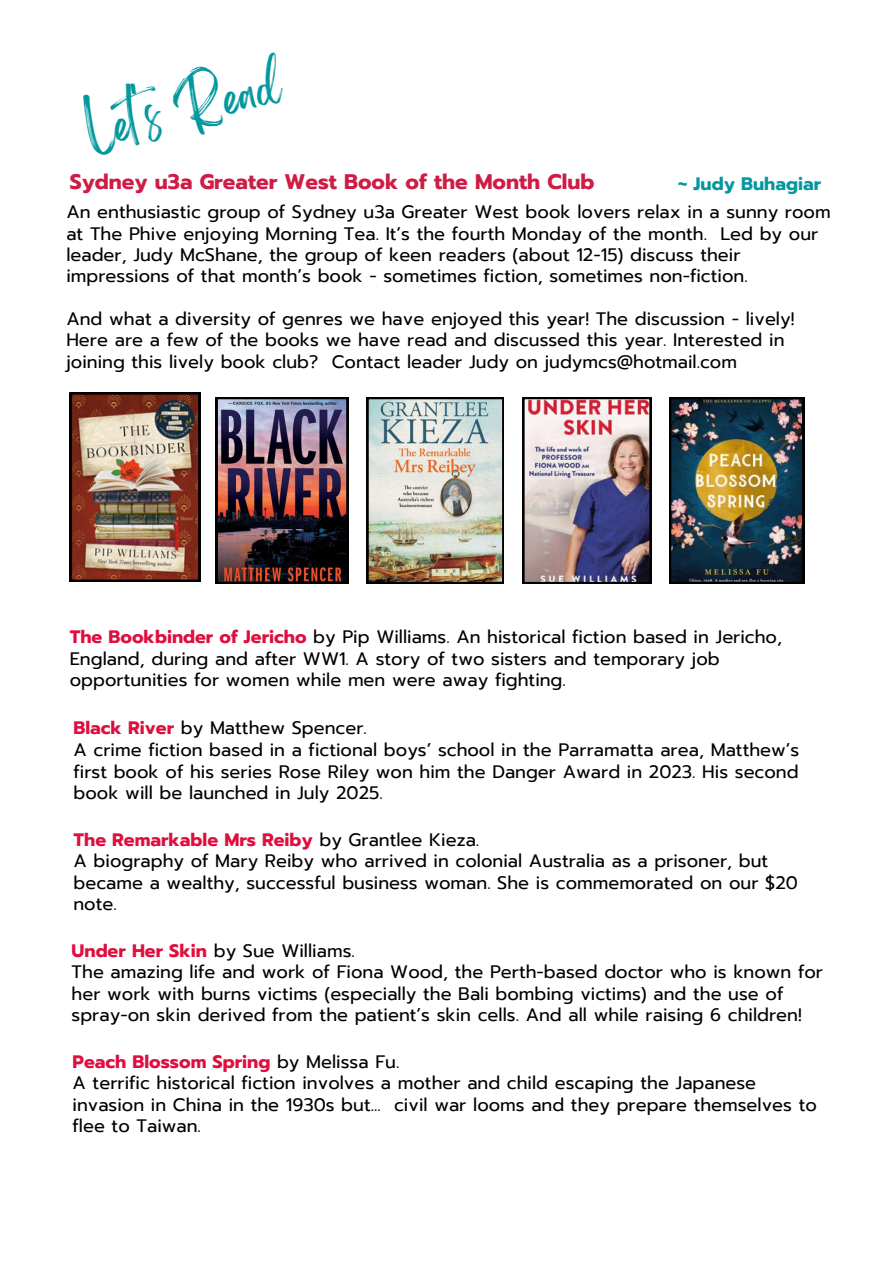
<style>
.page{position:relative;width:894px;height:1264px;background:#fff}
.page>*{position:absolute;margin:0;border:0;box-sizing:border-box;transform-origin:0 0}
.t1{font:41.1px "Brightwall";color:#03989e}
.t2{font:700 21px "Prompt";color:#ce1c44}
.t3{font:18px/21.3px "Prompt";color:#000}
.t4{font:700 18px "Prompt";color:#de0f3f}
.t5{font:700 18px "Prompt";color:#03989e}
.s1{font-weight:700;color:#de0f3f}
.s2{font-weight:400;color:#000}
</style>
<div class="page">
<img style="left:70px;top:392px;width:130px;height:189px">
<img style="left:216px;top:397px;width:132px;height:187px">
<img style="left:366px;top:397px;width:137px;height:187px">
<img style="left:522px;top:397px;width:129px;height:187px">
<img style="left:669px;top:397px;width:135px;height:187px">
<p class="t1" style="left:84px;top:118px;width:200px;rotate:-14deg">Let's Read</p>
<p class="t2" style="left:70px;top:166px;width:526px">Sydney u3a Greater West Book of the Month Club</p>
<p class="t5" style="left:678px;top:170px;width:144px">~ Judy Buhagiar</p>
<p class="t3" style="left:66px;top:201px;width:765px">An enthusiastic group of Sydney u3a Greater West book lovers relax in a sunny room at The Phive enjoying Morning Tea. It’s the fourth Monday of the month. Led by our leader, Judy McShane, the group of keen readers (about 12-15) discuss their impressions of that month’s book - sometimes fiction, sometimes non-fiction.</p>
<p class="t3" style="left:66px;top:308px;width:729px">And what a diversity of genres we have enjoyed this year! The discussion - lively!<br>Here are a few of the books we have read and discussed this year. Interested in joining this lively book club? Contact leader Judy on judymcs@hotmail.com</p>
<p class="t3" style="left:70px;top:626px;width:713px"><span class="s1">The Bookbinder of Jericho</span> by Pip Williams. An historical fiction based in Jericho,<br>England, during and after WW1. A story of two sisters and temporary job opportunities for women while men were away fighting.</p>
<p class="t3" style="left:73px;top:717px;width:295px"><span class="s1">Black River</span> by Matthew Spencer.</p>
<p class="t3" style="left:73px;top:739px;width:727px;text-align:justify">A crime fiction based in a fictional boys’ school in the Parramatta area, Matthew’s first book of his series Rose Riley won him the Danger Award in 2023. His second book will be launched in July 2025.</p>
<p class="t4" style="left:73px;top:826px;width:407px">The Remarkable Mrs Reiby <span class="s2">by Grantlee Kieza.</span></p>
<p class="t3" style="left:73px;top:850px;width:725px">A biography of Mary Reiby who arrived in colonial Australia as a prisoner, but became a wealthy, successful business woman. She is commemorated on our $20 note.</p>
<p class="t3" style="left:72px;top:940px;width:284px"><span class="s1">Under Her Skin</span> by Sue Williams.</p>
<p class="t3" style="left:72px;top:961px;width:752px">The amazing life and work of Fiona Wood, the Perth-based doctor who is known for her work with burns victims (especially the Bali bombing victims) and the use of spray-on skin derived from the patient’s skin cells. And all while raising 6 children!</p>
<p class="t4" style="left:72px;top:1048px;width:328px">Peach Blossom Spring <span class="s2">by Melissa Fu.</span></p>
<p class="t3" style="left:72px;top:1072px;width:745px">A terrific historical fiction involves a mother and child escaping the Japanese invasion in China in the 1930s but... civil war looms and they prepare themselves to flee to Taiwan.</p>
</div>
